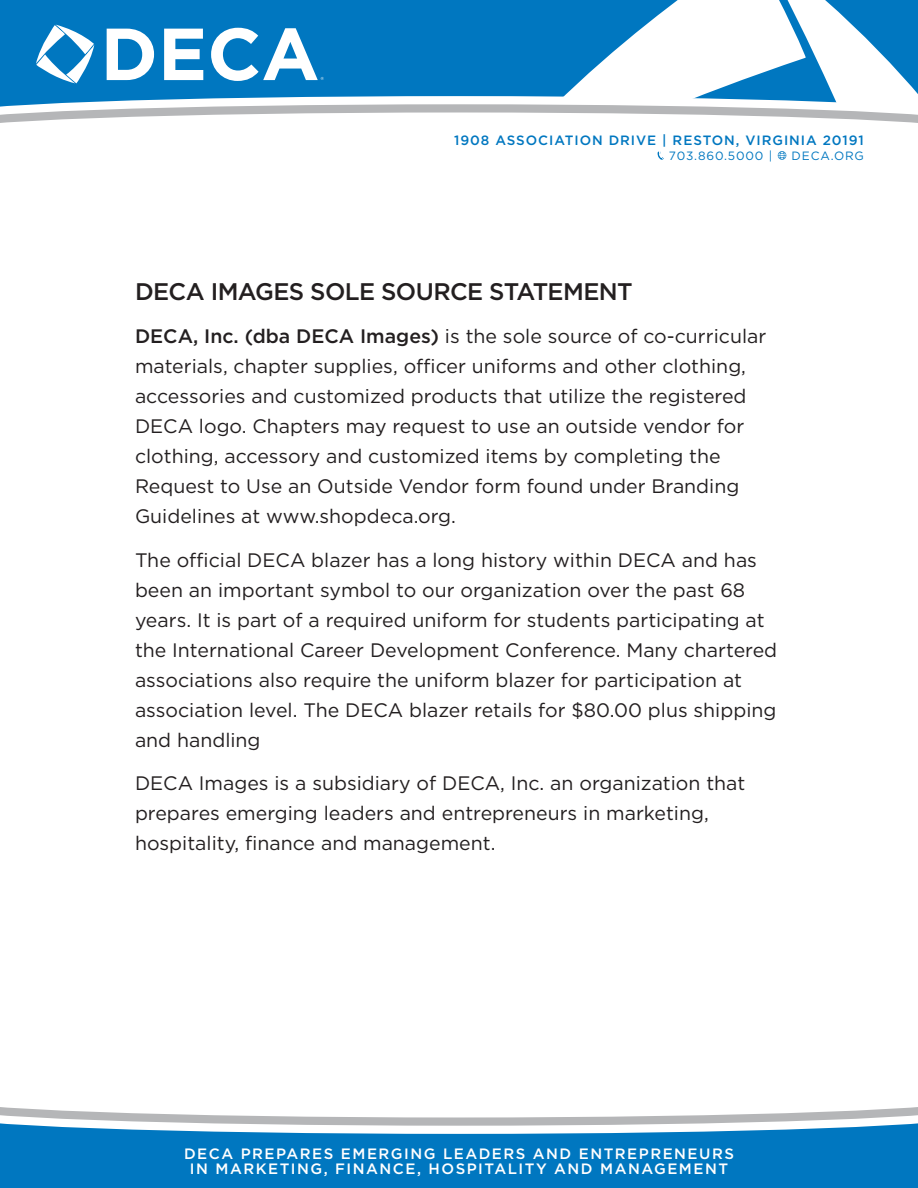
<style>
.page{position:relative;width:918px;height:1188px;background:#fff}
.page>*{position:absolute;margin:0;border:0;box-sizing:border-box;transform-origin:0 0}
.t1{font:500 24px "Gotham";letter-spacing:-.025em;color:#231f20}
.t2{font:19.5px/30px "Gotham";color:#231f20}
.t3{font:500 15px "Gotham";letter-spacing:.1em;color:#fff}
.t4{font:500 13.5px "Gotham";letter-spacing:.07em;color:#0077c0}
.t5{font:12px "Gotham";letter-spacing:.07em;color:#0077c0}
.s1{font-weight:500}
</style>
<div class="page">
<div style="left:0;top:0;width:918px;height:108px;background:#0077c0"></div>
<svg style="left:36px;top:25px;width:288px;height:58px"></svg>
<svg style="left:564px;top:0;width:354px;height:96px;fill:#fff"></svg>
<svg style="left:0;top:96px;width:918px;height:64px"></svg>
<div style="left:0;top:1122px;width:918px;height:66px;background:#0077c0"></div>
<svg style="left:0;top:1107px;width:918px;height:27px"></svg>
<p class="t4" style="left:454px;top:131px;width:411px">1908 ASSOCIATION DRIVE | RESTON, VIRGINIA 20191</p>
<p class="t5" style="left:669px;top:148px;width:105px">703.860.5000 |</p>
<p class="t5" style="left:792px;top:148px;width:74px">DECA.ORG</p>
<p class="t1" style="left:135px;top:276px;width:499px">DECA IMAGES SOLE SOURCE STATEMENT</p>
<p class="t2" style="left:135px;top:321px;width:633px"><span class="s1">DECA, Inc. (dba DECA Images)</span> is the sole source of co-curricular materials, chapter supplies, officer uniforms and other clothing, accessories and customized products that utilize the registered DECA logo. Chapters may request to use an outside vendor for clothing, accessory and customized items by completing the Request to Use an Outside Vendor form found under Branding Guidelines at www.shopdeca.org.</p>
<p class="t2" style="left:135px;top:545px;width:644px">The official DECA blazer has a long history within DECA and has been an important symbol to our organization over the past 68 years. It is part of a required uniform for students participating at the International Career Development Conference. Many chartered associations also require the uniform blazer for participation at association level. The DECA blazer retails for $80.00 plus shipping and handling</p>
<p class="t2" style="left:135px;top:768px;width:612px">DECA Images is a subsidiary of DECA, Inc. an organization that prepares emerging leaders and entrepreneurs in marketing, hospitality, finance and management.</p>
<p class="t3" style="left:184px;top:1144px;width:551px">DECA PREPARES EMERGING LEADERS AND ENTREPRENEURS</p>
<p class="t3" style="left:190px;top:1159px;width:540px">IN MARKETING, FINANCE, HOSPITALITY AND MANAGEMENT</p>
</div>
